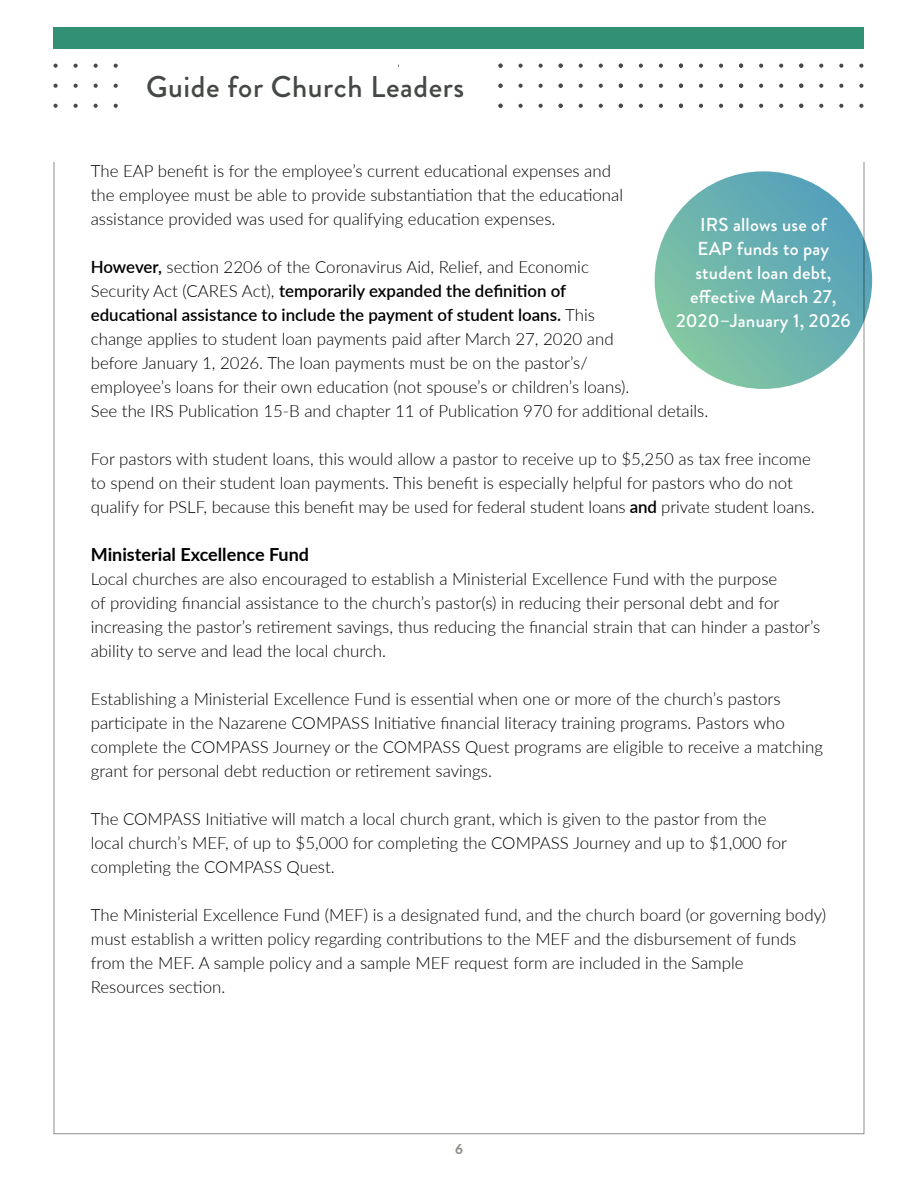
<style>
.page{position:relative;width:918px;height:1188px;background:#fff}
.page>*{position:absolute;margin:0;border:0;box-sizing:border-box;transform-origin:0 0}
.t1{font:700 37.5px "Neuzeit Gro";letter-spacing:.025em;color:#464946}
.t2{font:500 30px "Brandon Grotesque";letter-spacing:.02em;color:#454945}
.t3{font:500 18.75px/24px "Brandon Grotesque";letter-spacing:.01em;color:#fff;text-align:center}
.t4{font:700 18px "Lato";color:#000}
.t5{font:300 16.8px/24px "Lato";color:#000}
.t6{font:800 13.5px "Lato";color:#908e8b}
.s1{font-weight:600}
</style>
<div class="page">
<svg style="left:655px;top:171px;width:217px;height:218px;background:#6bb2af"></svg>
<svg style="left:53px;top:64px;width:5px;height:4px"></svg>
<svg style="left:74px;top:64px;width:4px;height:4px"></svg>
<svg style="left:94px;top:64px;width:4px;height:4px"></svg>
<svg style="left:114px;top:64px;width:4px;height:4px"></svg>
<svg style="left:53px;top:84px;width:5px;height:4px"></svg>
<svg style="left:74px;top:84px;width:4px;height:4px"></svg>
<svg style="left:94px;top:84px;width:4px;height:4px"></svg>
<svg style="left:114px;top:84px;width:4px;height:4px"></svg>
<svg style="left:53px;top:104px;width:5px;height:4px"></svg>
<svg style="left:74px;top:104px;width:4px;height:4px"></svg>
<svg style="left:94px;top:104px;width:4px;height:4px"></svg>
<svg style="left:114px;top:104px;width:4px;height:4px"></svg>
<svg style="left:518px;top:64px;width:5px;height:4px"></svg>
<svg style="left:539px;top:64px;width:4px;height:4px"></svg>
<svg style="left:518px;top:84px;width:5px;height:4px"></svg>
<svg style="left:539px;top:84px;width:4px;height:4px"></svg>
<svg style="left:518px;top:104px;width:5px;height:4px"></svg>
<svg style="left:539px;top:104px;width:4px;height:4px"></svg>
<svg style="left:559px;top:64px;width:4px;height:4px"></svg>
<svg style="left:579px;top:64px;width:4px;height:4px"></svg>
<svg style="left:599px;top:64px;width:4px;height:4px"></svg>
<svg style="left:559px;top:84px;width:4px;height:4px"></svg>
<svg style="left:579px;top:84px;width:4px;height:4px"></svg>
<svg style="left:599px;top:84px;width:4px;height:4px"></svg>
<svg style="left:559px;top:104px;width:4px;height:4px"></svg>
<svg style="left:579px;top:104px;width:4px;height:4px"></svg>
<svg style="left:599px;top:104px;width:4px;height:4px"></svg>
<svg style="left:619px;top:64px;width:4px;height:4px"></svg>
<svg style="left:639px;top:64px;width:4px;height:4px"></svg>
<svg style="left:659px;top:64px;width:4px;height:4px"></svg>
<svg style="left:619px;top:84px;width:4px;height:4px"></svg>
<svg style="left:639px;top:84px;width:4px;height:4px"></svg>
<svg style="left:659px;top:84px;width:4px;height:4px"></svg>
<svg style="left:619px;top:104px;width:4px;height:4px"></svg>
<svg style="left:639px;top:104px;width:4px;height:4px"></svg>
<svg style="left:659px;top:104px;width:4px;height:4px"></svg>
<svg style="left:679px;top:64px;width:4px;height:4px"></svg>
<svg style="left:699px;top:64px;width:4px;height:4px"></svg>
<svg style="left:719px;top:64px;width:4px;height:4px"></svg>
<svg style="left:679px;top:84px;width:4px;height:4px"></svg>
<svg style="left:699px;top:84px;width:4px;height:4px"></svg>
<svg style="left:719px;top:84px;width:4px;height:4px"></svg>
<svg style="left:679px;top:104px;width:4px;height:4px"></svg>
<svg style="left:699px;top:104px;width:4px;height:4px"></svg>
<svg style="left:719px;top:104px;width:4px;height:4px"></svg>
<svg style="left:739px;top:64px;width:4px;height:4px"></svg>
<svg style="left:759px;top:64px;width:4px;height:4px"></svg>
<svg style="left:779px;top:64px;width:4px;height:4px"></svg>
<svg style="left:739px;top:84px;width:4px;height:4px"></svg>
<svg style="left:759px;top:84px;width:4px;height:4px"></svg>
<svg style="left:779px;top:84px;width:4px;height:4px"></svg>
<svg style="left:739px;top:104px;width:4px;height:4px"></svg>
<svg style="left:759px;top:104px;width:4px;height:4px"></svg>
<svg style="left:779px;top:104px;width:4px;height:4px"></svg>
<svg style="left:799px;top:64px;width:4px;height:4px"></svg>
<svg style="left:819px;top:64px;width:4px;height:4px"></svg>
<svg style="left:839px;top:64px;width:4px;height:4px"></svg>
<svg style="left:859px;top:64px;width:4px;height:4px"></svg>
<svg style="left:799px;top:84px;width:4px;height:4px"></svg>
<svg style="left:819px;top:84px;width:4px;height:4px"></svg>
<svg style="left:839px;top:84px;width:4px;height:4px"></svg>
<svg style="left:859px;top:84px;width:4px;height:4px"></svg>
<svg style="left:799px;top:104px;width:4px;height:4px"></svg>
<svg style="left:819px;top:104px;width:4px;height:4px"></svg>
<svg style="left:839px;top:104px;width:4px;height:4px"></svg>
<svg style="left:859px;top:104px;width:4px;height:4px"></svg>
<svg style="left:498px;top:64px;width:5px;height:4px"></svg>
<svg style="left:498px;top:84px;width:5px;height:4px"></svg>
<svg style="left:498px;top:104px;width:5px;height:4px"></svg>
<div style="left:53px;top:27px;width:811px;height:22px;background:#329074"></div>
<h1 class="t1" style="left:148px;top:64px;width:164px">Foreword</h1>
<h2 class="t2" style="left:146px;top:66px;width:320px">Guide for Church Leaders</h2>
<p class="t5" style="left:91px;top:159px;width:534px">The EAP benefit is for the employee’s current educational expenses and the employee must be able to provide substantiation that the educational assistance provided was used for qualifying education expenses.</p>
<p class="t5" style="left:91px;top:255px;width:619px"><span class="s1">However,</span> section 2206 of the Coronavirus Aid, Relief, and Economic<br>Security Act (CARES Act), <span class="s1">temporarily expanded the definition of<br>educational assistance to include the payment of student loans.</span> This<br>change applies to student loan payments paid after March 27, 2020 and<br>before January 1, 2026. The loan payments must be on the pastor’s/<br>employee’s loans for their own education (not spouse’s or children’s loans).<br>See the IRS Publication 15-B and chapter 11 of Publication 970 for additional details.</p>
<p class="t5" style="left:91px;top:447px;width:725px">For pastors with student loans, this would allow a pastor to receive up to $5,250 as tax free income to spend on their student loan payments. This benefit is especially helpful for pastors who do not qualify for PSLF, because this benefit may be used for federal student loans <span class="s1">and</span> private student loans.</p>
<p class="t4" style="left:91px;top:541px;width:220px">Ministerial Excellence Fund</p>
<p class="t5" style="left:91px;top:567px;width:731px">Local churches are also encouraged to establish a Ministerial Excellence Fund with the purpose<br>of providing financial assistance to the church’s pastor(s) in reducing their personal debt and for increasing the pastor’s retirement savings, thus reducing the financial strain that can hinder a pastor’s ability to serve and lead the local church.</p>
<p class="t5" style="left:91px;top:687px;width:734px">Establishing a Ministerial Excellence Fund is essential when one or more of the church’s pastors participate in the Nazarene COMPASS Initiative financial literacy training programs. Pastors who complete the COMPASS Journey or the COMPASS Quest programs are eligible to receive a matching grant for personal debt reduction or retirement savings.</p>
<p class="t5" style="left:91px;top:807px;width:698px">The COMPASS Initiative will match a local church grant, which is given to the pastor from the local church’s MEF, of up to $5,000 for completing the COMPASS Journey and up to $1,000 for completing the COMPASS Quest.</p>
<p class="t5" style="left:91px;top:903px;width:737px">The Ministerial Excellence Fund (MEF) is a designated fund, and the church board (or governing body) must establish a written policy regarding contributions to the MEF and the disbursement of funds from the MEF. A sample policy and a sample MEF request form are included in the Sample<br>Resources section.</p>
<p class="t3" style="left:676px;top:212px;width:176px">IRS allows use of<br>EAP funds to pay student loan debt, effective March 27,<br>2020–January 1, 2026</p>
<p class="t6" style="left:455px;top:1139px;width:9px">6</p>
</div>
